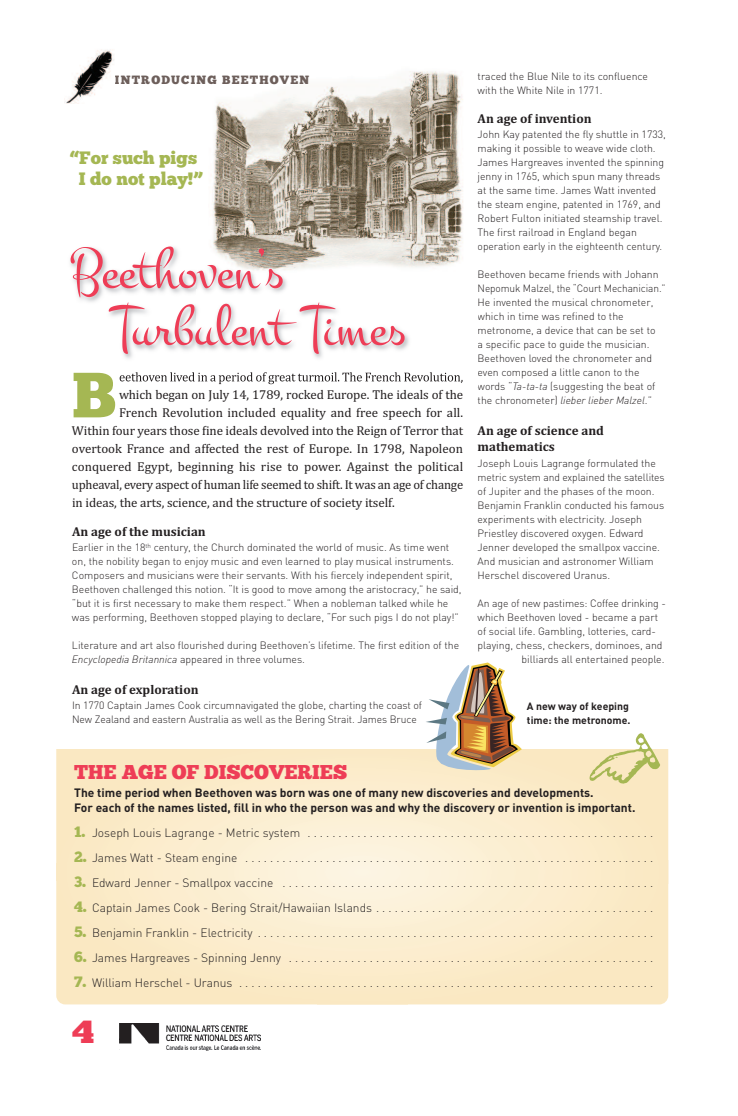
<style>
.page{position:relative;width:738px;height:1116px;background:#fff}
.page>*{position:absolute;margin:0;border:0;box-sizing:border-box;transform-origin:0 0}
.t1{font:63.8px "Chunk Five";color:#a5b753}
.t2{font:59.5px/57px "Montez";color:#ee3d56}
.t3{font:32px "Chunk Five";color:#ee3d56;scale:1.2 1}
.t4{font:20px "Chunk Five";color:#ee3d56}
.t5{font:17.9px/20.3px "Chunk Five";color:#a5b753;text-align:center}
.t6{font:13px "Cambria";letter-spacing:-.005em;color:#231f20}
.t7{font:700 13px/16px "Cambria";color:#231f20}
.t8{font:300 12px "DIN";color:#231f20}
.t9{font:700 12px/15px "DIN";color:#231f20}
.t10{font:12px "Chunk Five";letter-spacing:.1em;color:#6d5f5b}
.t11{font:300 10.5px/14px "DIN";color:#231f20}
.t12{font:italic 300 10.5px "DINOT";color:#231f20}
.t13{font:700 10.5px/14px "DIN";color:#231f20}
.s1{font-family:"DINOT";font-style:italic}
.s2{font-family:"DIN";font-style:normal}
.s3{font-family:"Chunk Five";font-weight:400;font-size:15px;color:#a5b753}
</style>
<div class="page">
<img style="left:212px;top:71px;width:251px;height:162px">
<svg style="left:56px;top:739px;width:612px;height:265px"></svg>
<div style="left:29px;top:738px;width:694px;height:10px;background:#fff"></div>
<img style="left:120px;top:1023px;width:140px;height:27px">
<img style="left:64px;top:49px;width:50px;height:55px">
<img style="left:70px;top:247px;width:393px;height:138px">
<img style="left:209px;top:233px;width:254px;height:46px">
<img style="left:74px;top:373px;width:40px;height:13px">
<img style="left:120px;top:372px;width:40px;height:9px">
<svg style="left:426px;top:662px;width:96px;height:108px"></svg>
<div style="left:582px;top:748px;width:80px;height:52px;background:#fae8c2"></div>
<p class="t10" style="left:115px;top:73px;width:196px">INTRODUCING BEETHOVEN</p>
<h3 class="t5" style="left:70px;top:148px;width:134px">“For such pigs<br>I do not play!”</h3>
<h2 class="t2" style="left:112px;top:238px;width:296px;text-indent:-42px">Beethoven’s<br>Turbulent Times</h2>
<h1 class="t1" style="left:72px;top:358px;width:45px">B</h1>
<p class="t6" style="left:119px;top:387px;width:346px">which began on July 14, 1789, rocked europe. the ideals of the</p>
<p class="t6" style="left:119px;top:405px;width:346px">french revolution included equality and free speech for all.</p>
<p class="t6" style="left:72px;top:423px;width:393px">Within four years those fine ideals devolved into the reign of terror that</p>
<p class="t6" style="left:72px;top:441px;width:393px">overtook france and affected the rest of europe. In 1798, napoleon</p>
<p class="t6" style="left:72px;top:459px;width:393px">conquered egypt, beginning his rise to power. against the political</p>
<p class="t6" style="left:72px;top:477px;width:393px">upheaval, every aspect of human life seemed to shift. It was an age of change</p>
<p class="t6" style="left:72px;top:495px;width:324px">in ideas, the arts, science, and the structure of society itself.</p>
<p class="t7" style="left:72px;top:524px;width:135px">An age of the musician</p>
<p class="t11" style="left:72px;top:541px;width:391px">Earlier in the 18<sup>th</sup> century, the Church dominated the world of music. As time went on, the nobility began to enjoy music and even learned to play musical instruments.<br>Composers and musicians were their servants. With his fiercely independent spirit, Beethoven challenged this notion. “It is good to move among the aristocracy,” he said, “but it is first necessary to make them respect.” When a nobleman talked while he was performing, Beethoven stopped playing to declare, “For such pigs I do not play!”</p>
<p class="t11" style="left:72px;top:639px;width:389px">Literature and art also flourished during Beethoven’s lifetime. The first edition of the<br><span class="s1">Encyclopedia Britannica</span> appeared in three volumes.</p>
<p class="t7" style="left:72px;top:682px;width:128px">An age of exploration</p>
<p class="t11" style="left:72px;top:699px;width:352px">In 1770 Captain James Cook circumnavigated the globe, charting the coast of<br>New Zealand and eastern Australia as well as the Bering Strait. James Bruce</p>
<p class="t11" style="left:478px;top:69px;width:172px">traced the Blue Nile to its confluence with the White Nile in 1771.</p>
<p class="t7" style="left:478px;top:111px;width:116px">An age of invention</p>
<p class="t11" style="left:478px;top:127px;width:190px">John Kay patented the fly shuttle in 1733, making it possible to weave wide cloth.<br>James Hargreaves invented the spinning jenny in 1765, which spun many threads at the same time. James Watt invented the steam engine, patented in 1769, and Robert Fulton initiated steamship travel.<br>The first railroad in England began operation early in the eighteenth century.</p>
<p class="t11" style="left:478px;top:267px;width:190px">Beethoven became friends with Johann Nepomuk Malzel, the “Court Mechanician.” He invented the musical chronometer, which in time was refined to the metronome, a device that can be set to<br>a specific pace to guide the musician.<br>Beethoven loved the chronometer and even composed a little canon to the words “<span class="s1">Ta-ta-ta</span> (suggesting the beat of</p>
<p class="t12" style="left:478px;top:397px;width:176px"><span class="s2">the chronometer)</span> lieber lieber Malzel<span class="s2">.”</span></p>
<p class="t7" style="left:478px;top:423px;width:128px">An age of science and mathematics</p>
<p class="t11" style="left:478px;top:456px;width:189px">Joseph Louis Lagrange formulated the metric system and explained the satellites of Jupiter and the phases of the moon.<br>Benjamin Franklin conducted his famous experiments with electricity. Joseph Priestley discovered oxygen. Edward Jenner developed the smallpox vaccine.<br>And musician and astronomer William Herschel discovered Uranus.</p>
<p class="t11" style="left:478px;top:596px;width:190px">An age of new pastimes: Coffee drinking -</p>
<p class="t11" style="left:478px;top:610px;width:182px">which Beethoven loved - became a part</p>
<p class="t11" style="left:478px;top:624px;width:180px">of social life. Gambling, lotteries, card-</p>
<p class="t11" style="left:478px;top:638px;width:187px">playing, chess, checkers, dominoes, and</p>
<p class="t11" style="left:522px;top:652px;width:144px">billiards all entertained people.</p>
<p class="t13" style="left:527px;top:699px;width:105px">A new way of keeping time: the metronome.</p>
<h3 class="t4" style="left:74px;top:760px;width:274px">THE AGE OF DISCOVERIES</h3>
<p class="t9" style="left:74px;top:785px;width:563px">The time period when Beethoven was born was one of many new discoveries and developments.<br>For each of the names listed, fill in who the person was and why the discovery or invention is important.</p>
<p class="t8" style="left:74px;top:826px;width:581px"><span class="s3">1.</span> Joseph Louis Lagrange - Metric system . . . . . . . . . . . . . . . . . . . . . . . . . . . . . . . . . . . . . . . . . . . . . . . . . . . . . . . .</p>
<p class="t8" style="left:74px;top:851px;width:581px"><span class="s3">2.</span> James Watt - Steam engine . . . . . . . . . . . . . . . . . . . . . . . . . . . . . . . . . . . . . . . . . . . . . . . . . . . . . . . . . . . . . . . . . .</p>
<p class="t8" style="left:74px;top:876px;width:581px"><span class="s3">3.</span> Edward Jenner - Smallpox vaccine . . . . . . . . . . . . . . . . . . . . . . . . . . . . . . . . . . . . . . . . . . . . . . . . . . . . . . . . . . . .</p>
<p class="t8" style="left:74px;top:901px;width:581px"><span class="s3">4.</span> Captain James Cook - Bering Strait/Hawaiian Islands . . . . . . . . . . . . . . . . . . . . . . . . . . . . . . . . . . . . . . . . . . . . .</p>
<p class="t8" style="left:74px;top:926px;width:581px"><span class="s3">5.</span> Benjamin Franklin - Electricity . . . . . . . . . . . . . . . . . . . . . . . . . . . . . . . . . . . . . . . . . . . . . . . . . . . . . . . . . . . . . . . .</p>
<p class="t8" style="left:74px;top:951px;width:581px"><span class="s3">6.</span> James Hargreaves - Spinning Jenny . . . . . . . . . . . . . . . . . . . . . . . . . . . . . . . . . . . . . . . . . . . . . . . . . . . . . . . . . . .</p>
<p class="t8" style="left:74px;top:976px;width:581px"><span class="s3">7.</span> William Herschel - Uranus . . . . . . . . . . . . . . . . . . . . . . . . . . . . . . . . . . . . . . . . . . . . . . . . . . . . . . . . . . . . . . . . . . .</p>
<h3 class="t3" style="left:72px;top:1013px;width:20px">4</h3>
</div>
